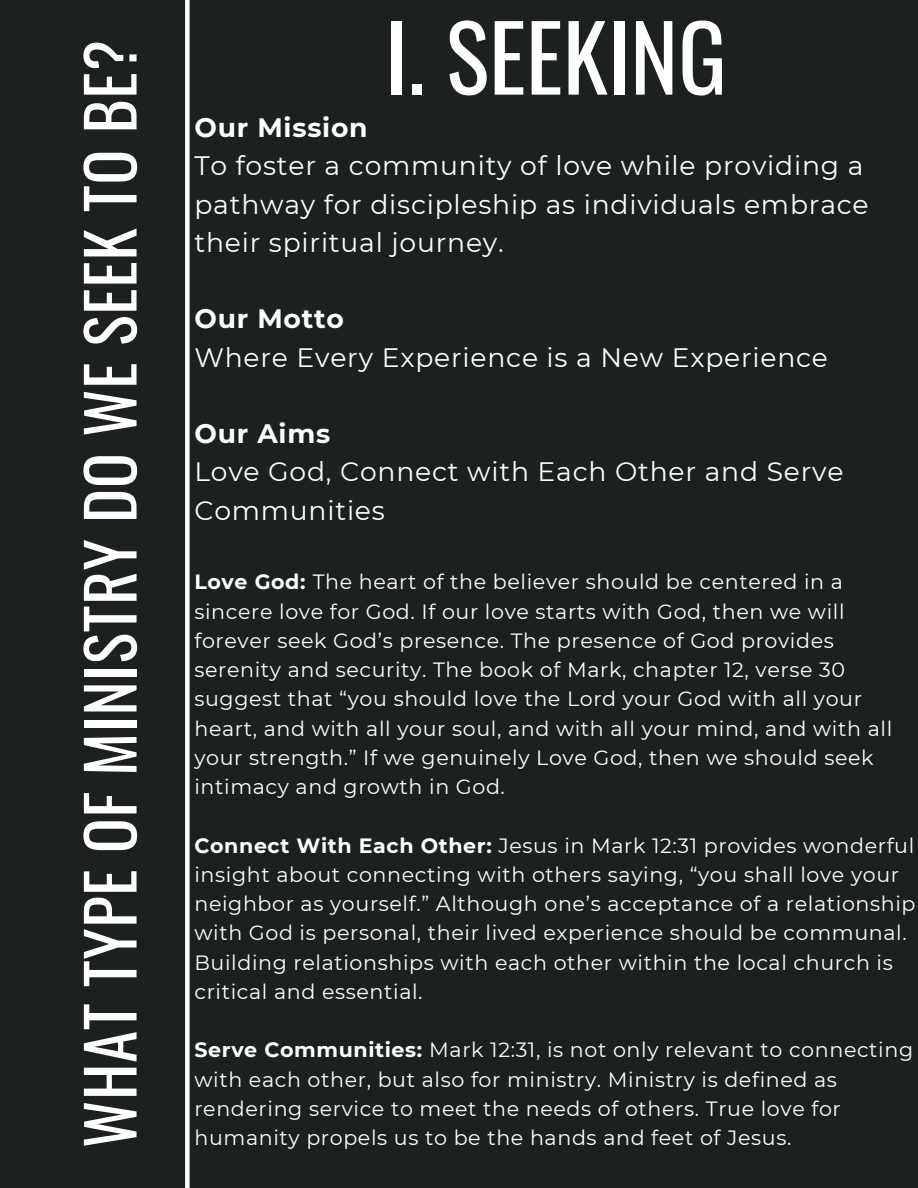
<style>
.page{position:relative;width:918px;height:1188px;background:#1c2120}
.page>*{position:absolute;margin:0;border:0;box-sizing:border-box;transform-origin:0 0}
.t1{font:90.75px "Oswald";color:#fff}
.t2{font:64.95px "Oswald";letter-spacing:.01em;color:#fff}
.t3{font:26.7px/38.2px "Montserrat";letter-spacing:.03em;color:#fff}
.t4{font:20.55px/29.2px "Montserrat";letter-spacing:.03em;color:#fff}
.s1{font-weight:700}
</style>
<div class="page">
<div style="left:185px;top:0;width:5px;height:1188px;background:#fff"></div>
<p class="t2" style="left:59px;top:1148px;width:1110px;rotate:-90deg">WHAT TYPE OF MINISTRY DO WE SEEK TO BE?</p>
<p class="t1" style="left:386px;top:-14px;width:343px">I. SEEKING</p>
<h1 class="t3" style="left:194px;top:109px;width:676px"><span class="s1">Our Mission<br></span>To foster a community of love while providing a pathway for discipleship as individuals embrace their spiritual journey.</h1>
<h3 class="t3" style="left:194px;top:300px;width:635px"><span class="s1">Our Motto<br></span>Where Every Experience is a New Experience</h3>
<h3 class="t3" style="left:194px;top:415px;width:651px"><span class="s1">Our Aims<br></span>Love God, Connect with Each Other and Serve<br>Communities</h3>
<h3 class="t4" style="left:194px;top:567px;width:699px"><span class="s1">Love God:</span> The heart of the believer should be centered in a sincere love for God. If our love starts with God, then we will forever seek God’s presence. The presence of God provides serenity and security. The book of Mark, chapter 12, verse 30 suggest that “you should love the Lord your God with all your heart, and with all your soul, and with all your mind, and with all your strength.” If we genuinely Love God, then we should seek intimacy and growth in God.</h3>
<p class="t4" style="left:194px;top:831px;width:723px"><span class="s1">Connect With Each Other:</span> Jesus in Mark 12:31 provides wonderful insight about connecting with others saying, “you shall love your neighbor as yourself.” Although one’s acceptance of a relationship with God is personal, their lived experience should be communal.<br>Building relationships with each other within the local church is critical and essential.</p>
<p class="t4" style="left:194px;top:1035px;width:720px"><span class="s1">Serve Communities:</span> Mark 12:31, is not only relevant to connecting with each other, but also for ministry. Ministry is defined as rendering service to meet the needs of others. True love for humanity propels us to be the hands and feet of Jesus.</p>
</div>
